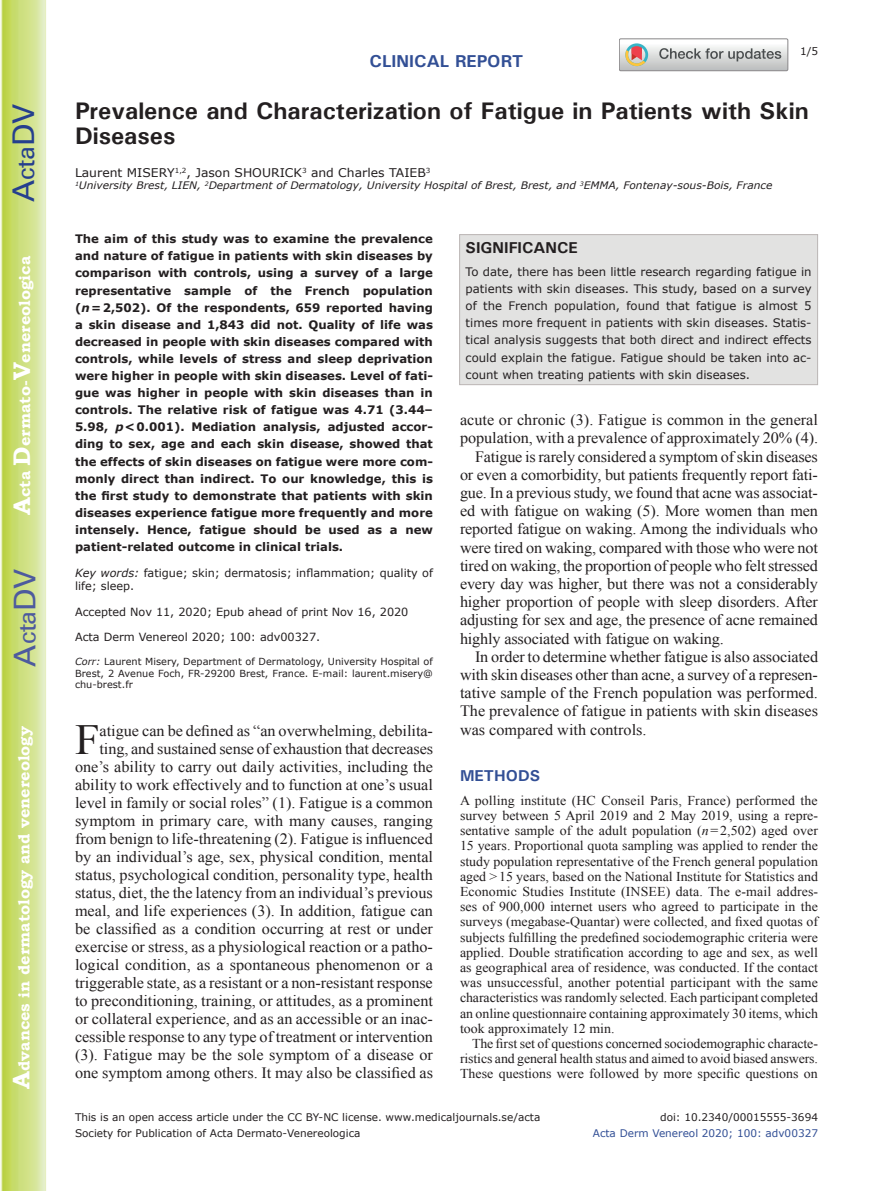
<style>
.page{position:relative;width:893px;height:1191px;background:#fff}
.page>*{position:absolute;margin:0;border:0;box-sizing:border-box;transform-origin:0 0}
.t1{font:42.9px "Times New Roman";color:#231f20}
.t2{font:30px "Univers";color:#4d5a9e}
.t3{font:30px "Univers";color:#253f8e}
.t4{font:700 24px/25.5px "Univers";color:#231f20}
.t5{font:700 17.25px "Univers";color:#324f95}
.t6{font:15.75px/18px "Times New Roman";color:#231f20;text-align:right}
.t7{font:700 15.75px "Bookman Old Style";color:#fff}
.t8{font:700 15.75px "Univers";color:#231f20}
.t9{font:700 15.75px "Univers";color:#324f95}
.t10{font:13.5px/15.1px "Times New Roman";color:#231f20;text-align:justify}
.t11{font:12px "Verdana";color:#231f20}
.t12{font:700 11.7px/17.1px "Verdana";color:#231f20;text-align:justify}
.t13{font:11.7px/17.1px "Verdana";color:#231f20;text-align:justify}
.t14{font:11.25px/13.5px "Verdana";color:#231f20}
.t15{font:10.5px "Verdana";color:#231f20}
.t16{font:10.5px "Verdana";color:#324f95}
.t17{font:italic 10.35px "Verdana";color:#231f20}
.t18{font:9.75px/11.7px "Verdana";color:#231f20;text-align:justify}
.s1{font-size:24px}
.s2{font-style:italic}
</style>
<div class="page">
<svg style="left:1px;top:0;width:45px;height:1191px;background:#cfe084"></svg>
<svg style="left:619px;top:39px;width:169px;height:32px"></svg>
<div style="left:459px;top:234px;width:359px;height:151px;background:#e2e2e1;border:1px solid #bab5b4"></div>
<h2 class="t3" style="left:6px;top:202px;width:100px;rotate:-90deg">A<span class="s1">cta</span>DV</h2>
<p class="t7" style="left:15px;top:515px;width:260px;rotate:-90deg"><span class="s1">A</span>cta <span class="s1">D</span>ermato-<span class="s1">V</span>enereologica</p>
<h2 class="t2" style="left:7px;top:666px;width:100px;rotate:-90deg">A<span class="s1">cta</span>DV</h2>
<p class="t7" style="left:15px;top:1088px;width:364px;rotate:-90deg"><span class="s1">A</span>dvances in dermatology and venereology</p>
<p class="t5" style="left:370px;top:50px;width:155px">CLINICAL REPORT</p>
<p class="t15" style="left:800px;top:44px;width:20px">1/5</p>
<h3 class="t4" style="left:75px;top:97px;width:735px">Prevalence and Characterization of Fatigue in Patients with Skin<br>Diseases</h3>
<p class="t11" style="left:75px;top:164px;width:357px">Laurent MISERY<sup>1,2</sup>, Jason SHOURICK<sup>3</sup> and Charles TAIEB<sup>3</sup></p>
<p class="t17" style="left:75px;top:179px;width:699px"><sup>1</sup>University Brest, LIEN, <sup>2</sup>Department of Dermatology, University Hospital of Brest, Brest, and <sup>3</sup>EMMA, Fontenay-sous-Bois, France</p>
<p class="t12" style="left:75px;top:230px;width:359px">The aim of this study was to examine the prevalence and nature of fatigue in patients with skin diseases by comparison with controls, using a survey of a large representative sample of the French population (<span class="s2">n</span>=2,502). Of the respondents, 659 reported having a skin disease and 1,843 did not. Quality of life was decreased in people with skin diseases compared with controls, while levels of stress and sleep deprivation were higher in people with skin diseases. Level of fati&shy;gue was higher in people with skin diseases than in controls. The relative risk of fatigue was 4.71 (3.44– 5.98, <span class="s2">p</span>&lt;0.001). Mediation analysis, adjusted accor&shy;ding to sex, age and each skin disease, showed that the effects of skin diseases on fatigue were more com&shy;monly direct than indirect. To our knowledge, this is the first study to demonstrate that patients with skin diseases experience fatigue more frequently and more intensely. Hence, fatigue should be used as a new patient-related outcome in clinical trials.</p>
<p class="t14" style="left:75px;top:566px;width:359px"><span class="s2">Key words:</span> fatigue; skin; dermatosis; inflammation; quality of life; sleep.</p>
<p class="t14" style="left:75px;top:605px;width:335px">Accepted Nov 11, 2020; Epub ahead of print Nov 16, 2020</p>
<p class="t14" style="left:75px;top:630px;width:247px">Acta Derm Venereol 2020; 100: adv00327.</p>
<p class="t18" style="left:75px;top:655px;width:359px"><span class="s2">Corr:</span> Laurent Misery, Department of Dermatology, University Hospital of Brest, 2 Avenue Foch, FR-29200 Brest, France. E-mail: laurent.misery@ chu-brest.fr</p>
<h1 class="t1" style="left:75px;top:711px;width:26px">F</h1>
<p class="t6" style="left:75px;top:721px;width:360px">atigue can be defined as “an overwhelming, debilita&shy;ting, and sustained sense of exhaustion that decreases one’s ability to carry out daily activities, including the ability to work effectively and to function at one’s usual level in family or social roles” (1). Fatigue is a common symptom in primary care, with many causes, ranging from benign to life-threatening (2). Fatigue is influenced by an individual’s age, sex, physical condition, mental status, psychological condition, personality type, health status, diet, the the latency from an individual’s previous meal, and life experiences (3). In addition, fatigue can be classified as a condition occurring at rest or under exercise or stress, as a physiological reaction or a patho&shy;logical condition, as a spontaneous phenomenon or a triggerable state, as a resistant or a non-resistant response to preconditioning, training, or attitudes, as a prominent or collateral experience, and as an accessible or an inac&shy;cessible response to any type of treatment or intervention (3). Fatigue may be the sole symptom of a disease or one symptom among others. It may also be classified as</p>
<p class="t8" style="left:466px;top:237px;width:114px">SIGNIFICANCE</p>
<p class="t13" style="left:466px;top:263px;width:347px">To date, there has been little research regarding fatigue in patients with skin diseases. This study, based on a survey of the French population, found that fatigue is almost 5 times more frequent in patients with skin diseases. Statis&shy;tical analysis suggests that both direct and indirect effects could explain the fatigue. Fatigue should be taken into ac&shy;count when treating patients with skin diseases.</p>
<p class="t6" style="left:460px;top:411px;width:360px">acute or chronic (3). Fatigue is common in the general</p>
<p class="t6" style="left:460px;top:429px;width:360px">population, with a prevalence of approximately 20% (4).</p>
<p class="t6" style="left:475px;top:447px;width:344px">Fatigue is rarely considered a symptom of skin diseases</p>
<p class="t6" style="left:460px;top:465px;width:359px">or even a comorbidity, but patients frequently report fati-</p>
<p class="t6" style="left:460px;top:483px;width:358px">gue. In a previous study, we found that acne was associat-</p>
<p class="t6" style="left:460px;top:502px;width:359px">ed with fatigue on waking (5). More women than men</p>
<p class="t6" style="left:460px;top:520px;width:359px">reported fatigue on waking. Among the individuals who</p>
<p class="t6" style="left:460px;top:538px;width:359px">were tired on waking, compared with those who were not</p>
<p class="t6" style="left:460px;top:556px;width:359px">tired on waking, the proportion of people who felt stressed</p>
<p class="t6" style="left:460px;top:574px;width:359px">every day was higher, but there was not a considerably</p>
<p class="t6" style="left:460px;top:592px;width:359px">higher proportion of people with sleep disorders. After</p>
<p class="t6" style="left:460px;top:611px;width:360px">adjusting for sex and age, the presence of acne remained</p>
<p class="t6" style="left:460px;top:629px;width:265px">highly associated with fatigue on waking.</p>
<p class="t6" style="left:475px;top:647px;width:345px">In order to determine whether fatigue is also associated</p>
<p class="t6" style="left:460px;top:665px;width:359px">with skin diseases other than acne, a survey of a represen-</p>
<p class="t6" style="left:460px;top:683px;width:359px">tative sample of the French population was performed.</p>
<p class="t6" style="left:460px;top:702px;width:360px">The prevalence of fatigue in patients with skin diseases</p>
<p class="t6" style="left:460px;top:720px;width:188px">was compared with controls.</p>
<p class="t9" style="left:460px;top:765px;width:82px">METHODS</p>
<p class="t10" style="left:460px;top:792px;width:360px">A polling institute (HC Conseil Paris, France) performed the survey between 5 April 2019 and 2 May 2019, using a repre&shy;sentative sample of the adult population (<span class="s2">n</span>=2,502) aged over 15 years. Proportional quota sampling was applied to render the study population representative of the French general population aged &gt;15 years, based on the National Institute for Statistics and Economic Studies Institute (INSEE) data. The e-mail addres&shy;ses of 900,000 internet users who agreed to participate in the surveys (megabase-Quantar) were collected, and fixed quotas of subjects fulfilling the predefined sociodemographic criteria were applied. Double stratification according to age and sex, as well as geographical area of residence, was conducted. If the contact was unsuccessful, another potential participant with the same characteristics was randomly selected. Each participant completed an online questionnaire containing approximately 30 items, which took approximately 12 min.</p>
<p class="t10" style="left:460px;top:1035px;width:360px;text-indent:12px">The first set of questions concerned sociodemographic characte&shy;ristics and general health status and aimed to avoid biased answers.<br>These questions were followed by more specific questions on</p>
<p class="t15" style="left:75px;top:1110px;width:467px">This is an open access article under the CC BY-NC license. www.medicaljournals.se/acta</p>
<p class="t15" style="left:660px;top:1110px;width:159px">doi: 10.2340/00015555-3694</p>
<p class="t15" style="left:75px;top:1126px;width:287px">Society for Publication of Acta Dermato-Venereologica</p>
<p class="t16" style="left:593px;top:1126px;width:227px">Acta Derm Venereol 2020; 100: adv00327</p>
</div>
